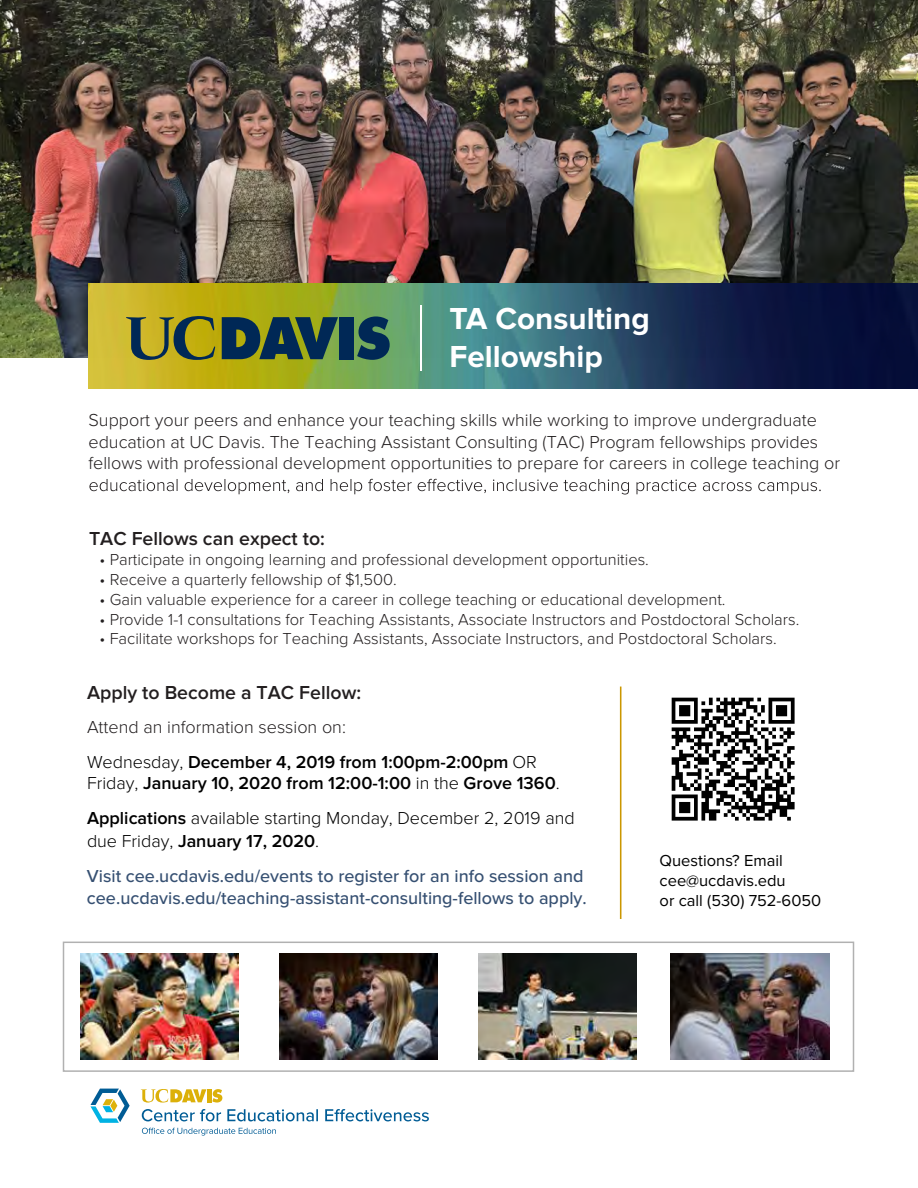
<style>
.page{position:relative;width:918px;height:1188px;background:#fff}
.page>*{position:absolute;margin:0;border:0;box-sizing:border-box;transform-origin:0 0}
.t1{font:700 31.5px/37.8px "Proxima Nova";color:#fff}
.t2{font:600 19.5px "Proxima Nova";color:#231f20}
.t3{font:300 18px/21.6px "Proxima Nova";color:#231f20}
.t4{font:500 18px/35.5px "Proxima Nova";color:#365072}
.t5{font:300 18px/35px "Proxima Nova";color:#000}
.t6{font:600 18px/34.2px "Proxima Nova";color:#000}
.t7{font:300 16.5px "Proxima Nova";color:#231f20}
.t8{font:16.5px/19.8px "Proxima Nova";color:#000}
.s1{font-weight:300;color:#231f20}
.s2{font-weight:300}
.s3{font-weight:600}
.s4{font-weight:300;color:#000}
.s5{font-weight:600;color:#000}
</style>
<div class="page">
<img style="left:1px;top:1px;width:916px;height:357px">
<hr style="left:620px;top:687px;width:1px;height:232px;background:#cb9700">
<img style="left:89px;top:283px;width:828px;height:105px">
<svg style="left:89px;top:479px;width:732px;height:16px"></svg>
<svg style="left:357px;top:316px;width:33px;height:44px"></svg>
<div style="left:340px;top:317px;width:14px;height:42px;background:#002856"></div>
<svg style="left:222px;top:317px;width:116px;height:42px"></svg>
<svg style="left:126px;top:315px;width:89px;height:45px"></svg>
<hr style="left:420px;top:305px;width:2px;height:66px;background:#fff">
<svg style="left:212px;top:1089px;width:10px;height:14px"></svg>
<hr style="left:207px;top:1089px;width:4px;height:13px;background:#dcb009">
<svg style="left:141px;top:1089px;width:65px;height:14px"></svg>
<svg style="left:142px;top:1109px;width:287px;height:12px"></svg>
<svg style="left:142px;top:1128px;width:134px;height:8px"></svg>
<svg style="left:90px;top:1089px;width:40px;height:34px"></svg>
<hr style="left:0;top:0;width:1px;height:1170px;background:#6b6b6b">
<hr style="left:917px;top:0;width:1px;height:1173px;background:#6b6b6b">
<hr style="left:0;top:0;width:918px;height:1px;background:#6b6b6b">
<img style="left:478px;top:954px;width:158px;height:105px">
<img style="left:80px;top:954px;width:158px;height:105px">
<img style="left:279px;top:954px;width:158px;height:105px">
<div style="left:63px;top:942px;width:791px;height:130px;border:2px solid #b1b1b1"></div>
<img style="left:671px;top:954px;width:158px;height:105px">
<img style="left:671px;top:697px;width:124px;height:124px">
<h1 class="t1" style="left:449px;top:302px;width:202px">TA Consulting<br>Fellowship</h1>
<p class="t3" style="left:88px;top:410px;width:753px">Support your peers and enhance your teaching skills while working to improve undergraduate education at UC Davis. The Teaching Assistant Consulting (TAC) Program fellowships provides fellows with professional development opportunities to prepare for careers in college teaching or</p>
<p class="t2" style="left:89px;top:528px;width:238px">TAC Fellows can expect to:</p>
<p class="t7" style="left:100px;top:550px;width:551px">• Participate in ongoing learning and professional development opportunities.</p>
<p class="t7" style="left:100px;top:570px;width:299px">• Receive a quarterly fellowship of $1,500.</p>
<p class="t7" style="left:100px;top:590px;width:627px">• Gain valuable experience for a career in college teaching or educational development.</p>
<p class="t7" style="left:100px;top:610px;width:701px">• Provide 1-1 consultations for Teaching Assistants, Associate Instructors and Postdoctoral Scholars.</p>
<p class="t7" style="left:100px;top:629px;width:679px">• Facilitate workshops for Teaching Assistants, Associate Instructors, and Postdoctoral Scholars.</p>
<p class="t2" style="left:87px;top:681px;width:276px">Apply to Become a TAC Fellow:</p>
<p class="t6" style="left:87px;top:711px;width:452px"><span class="s1">Attend an information session on:<br></span><span class="s2">Wednesday,</span> December 4, 2019 from 1:00pm-2:00pm <span class="s2">OR</span></p>
<p class="t5" style="left:87px;top:766px;width:489px">Friday, <span class="s3">January 10, 2020 from 12:00-1:00</span> in the <span class="s3">Grove 1360</span>.<br><span class="s3">Applications</span> available starting Monday, December 2, 2019 and</p>
<p class="t4" style="left:87px;top:824px;width:498px"><span class="s4">due Friday,</span> <span class="s5">January 17, 2020</span><span class="s4">.<br></span>Visit cee.ucdavis.edu/events to register for an info session and</p>
<p class="t4" style="left:87px;top:881px;width:501px">cee.ucdavis.edu/teaching-assistant-consulting-fellows to apply.</p>
<p class="t8" style="left:660px;top:851px;width:163px">Questions? Email cee@ucdavis.edu<br>or call (530) 752-6050</p>
</div>
